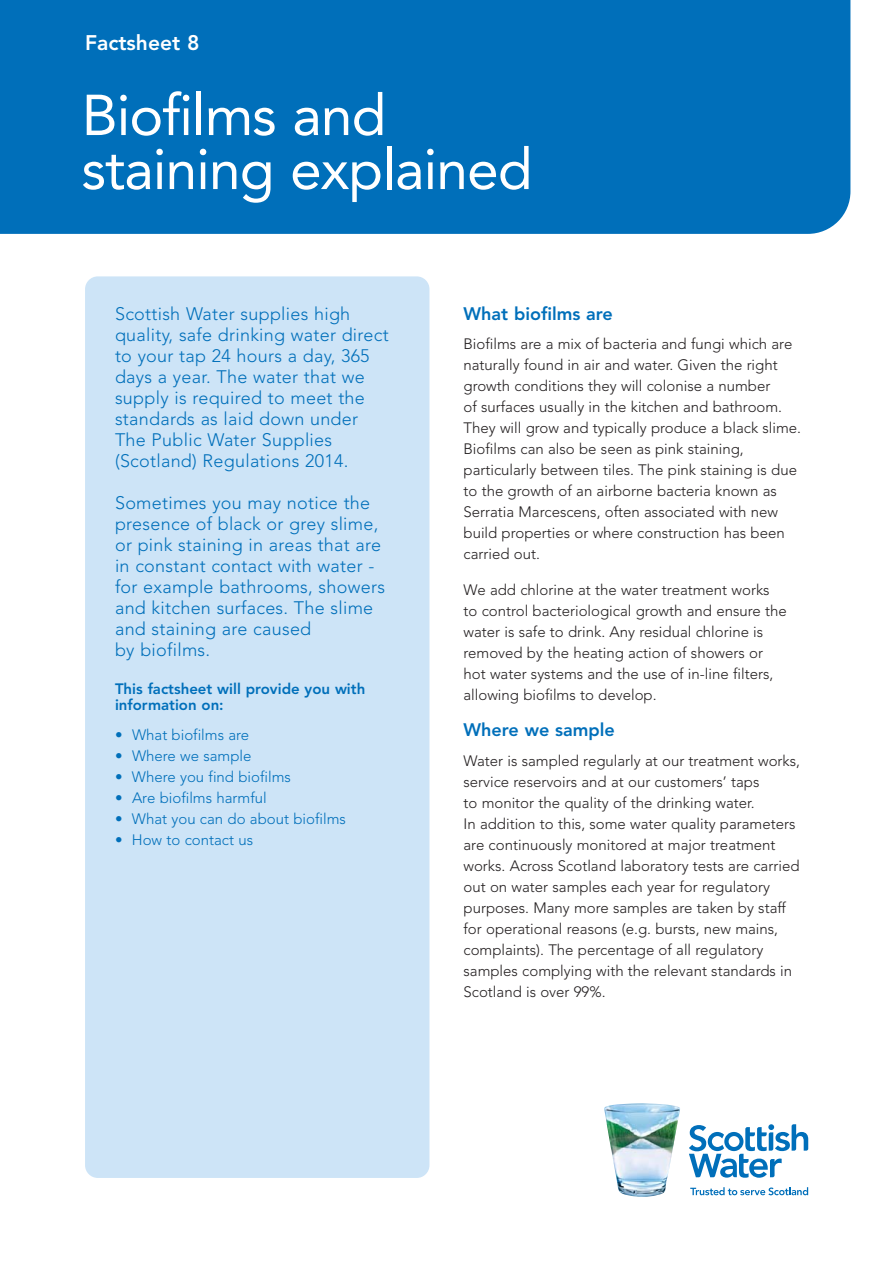
<style>
.page{position:relative;width:893px;height:1263px;background:#fff}
.page>*{position:absolute;margin:0;border:0;box-sizing:border-box;transform-origin:0 0}
.t1{font:57px/54px "Avenir";letter-spacing:-.015em;color:#fff}
.t2{font:800 21px "Avenir";color:#fff}
.t3{font:300 18px/21px "Avenir";letter-spacing:.015em;color:#006fba}
.t4{font:800 18px "Avenir";color:#006fba}
.t5{font:300 15px/21px "Avenir";color:#231f20}
.t6{font:300 15px "Avenir";color:#006fba}
.t7{font:800 15px/16.5px "Avenir";color:#006fba}
</style>
<div class="page">
<div style="left:85px;top:276px;width:344px;height:902px;background:#cde4f7;border-radius:13px"></div>
<div style="left:0;top:0;width:850px;height:234px;background:#006fba"></div>
<img style="left:604px;top:1103px;width:76px;height:94px">
<svg style="left:689px;top:1124px;width:119px;height:54px"></svg>
<svg style="left:690px;top:1187px;width:118px;height:8px"></svg>
<h2 class="t2" style="left:85px;top:34px;width:116px">Factsheet 8</h2>
<h1 class="t1" style="left:82px;top:93px;width:452px">Biofilms and staining explained</h1>
<p class="t3" style="left:115px;top:305px;width:275px">Scottish Water supplies high quality, safe drinking water direct to your tap 24 hours a day, 365 days a year. The water that we supply is required to meet the standards as laid down under<br>The Public Water Supplies (Scotland) Regulations 2014.</p>
<p class="t3" style="left:115px;top:494px;width:271px">Sometimes you may notice the presence of black or grey slime, or pink staining in areas that are in constant contact with water - for example bathrooms, showers and kitchen surfaces. The slime and staining are caused<br>by biofilms.</p>
<p class="t7" style="left:115px;top:681px;width:252px">This factsheet will provide you with information on:</p>
<p class="t6" style="left:115px;top:728px;width:136px">• What biofilms are</p>
<p class="t6" style="left:115px;top:749px;width:138px">• Where we sample</p>
<p class="t6" style="left:115px;top:770px;width:177px">• Where you find biofilms</p>
<p class="t6" style="left:115px;top:791px;width:153px">• Are biofilms harmful</p>
<p class="t6" style="left:115px;top:812px;width:232px">• What you can do about biofilms</p>
<p class="t6" style="left:115px;top:833px;width:140px">• How to contact us</p>
<p class="t4" style="left:463px;top:306px;width:151px">What biofilms are</p>
<p class="t5" style="left:463px;top:335px;width:339px">Biofilms are a mix of bacteria and fungi which are naturally found in air and water. Given the right growth conditions they will colonise a number<br>of surfaces usually in the kitchen and bathroom.<br>They will grow and typically produce a black slime.<br>Biofilms can also be seen as pink staining, particularly between tiles. The pink staining is due to the growth of an airborne bacteria known as Serratia Marcescens, often associated with new build properties or where construction has been carried out.</p>
<p class="t5" style="left:463px;top:581px;width:325px">We add chlorine at the water treatment works to control bacteriological growth and ensure the water is safe to drink. Any residual chlorine is removed by the heating action of showers or hot water systems and the use of in-line filters, allowing biofilms to develop.</p>
<p class="t4" style="left:463px;top:723px;width:153px">Where we sample</p>
<p class="t5" style="left:463px;top:751px;width:338px">Water is sampled regularly at our treatment works, service reservoirs and at our customers’ taps<br>to monitor the quality of the drinking water.<br>In addition to this, some water quality parameters are continuously monitored at major treatment works. Across Scotland laboratory tests are carried out on water samples each year for regulatory purposes. Many more samples are taken by staff for operational reasons (e.g. bursts, new mains, complaints). The percentage of all regulatory samples complying with the relevant standards in Scotland is over 99%.</p>
</div>
